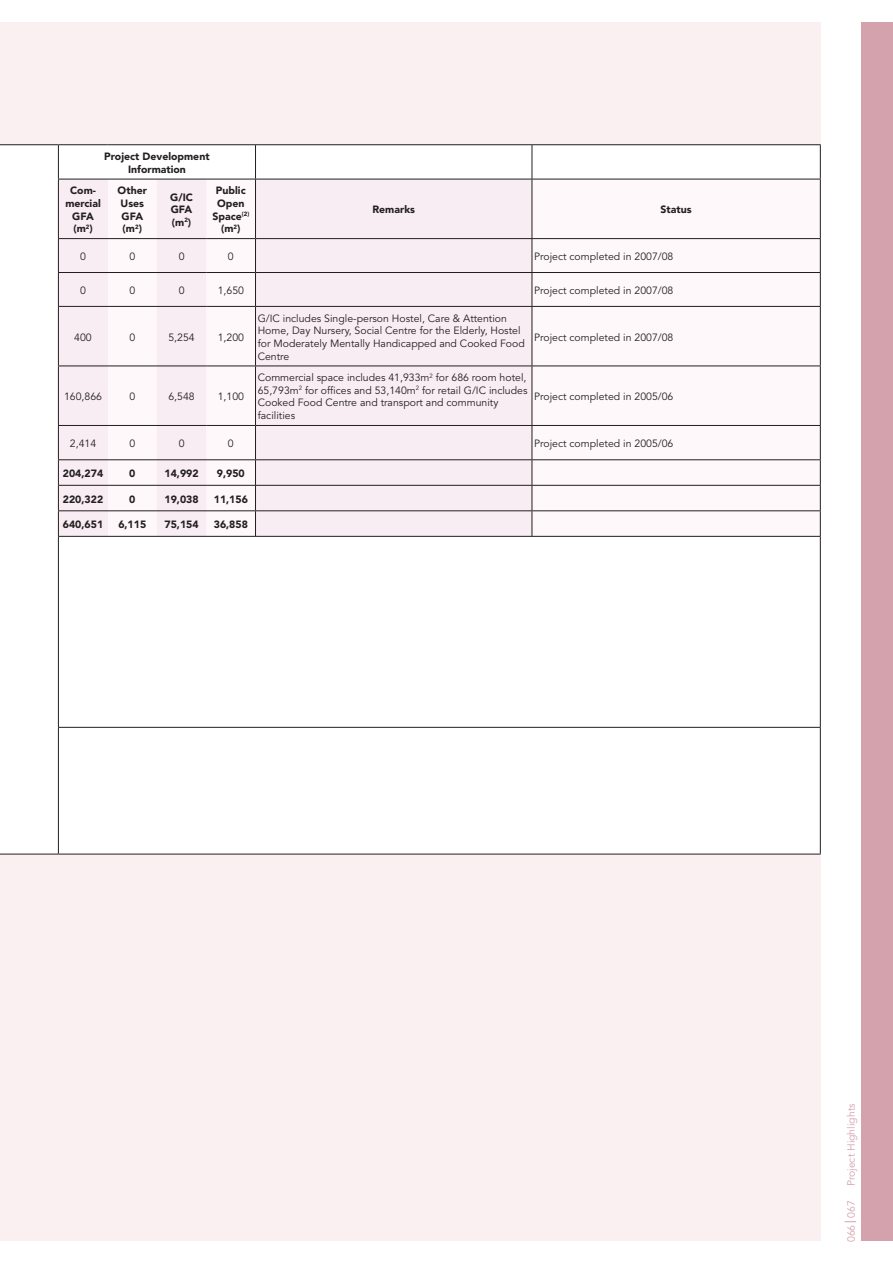
<style>
.page{position:relative;width:893px;height:1263px;background:#fff}
.page>*{position:absolute;margin:0;border:0;box-sizing:border-box;transform-origin:0 0}
.t1{font:10.5px/12.6px "Avenir";color:#231f20}
.t2{font:900 10.5px/12.6px "Avenir";color:#231f20;text-align:center}
.t3{font:10.5px "Avenir";color:#d4a2ad}
</style>
<div class="page">
<div style="left:0;top:0;width:821px;height:1263px;background:#faf0f2"></div>
<div style="left:861px;top:0;width:32px;height:1263px;background:#d4a2ad"></div>
<div style="left:0;top:0;width:893px;height:21px;background:#fff"></div>
<div style="left:0;top:1242px;width:893px;height:21px;background:#fff"></div>
<div style="left:0;top:145px;width:820px;height:709px;background:#fff"></div>
<svg style="left:533px;top:180px;width:287px;height:356px"></svg>
<svg style="left:0;top:179px;width:532px;height:357px"></svg>
<hr style="left:0;top:144px;width:58px;height:1px;background:#231f20">
<hr style="left:58px;top:144px;width:50px;height:1px;background:#231f20">
<hr style="left:58px;top:145px;width:1px;height:34px;background:#231f20">
<hr style="left:108px;top:144px;width:424px;height:1px;background:#231f20">
<hr style="left:255px;top:145px;width:1px;height:34px;background:#231f20">
<hr style="left:532px;top:144px;width:289px;height:1px;background:#231f20">
<hr style="left:532px;top:145px;width:1px;height:34px;background:#231f20">
<hr style="left:820px;top:145px;width:1px;height:34px;background:#231f20">
<hr style="left:58px;top:179px;width:474px;height:1px;background:#231f20">
<hr style="left:255px;top:179px;width:1px;height:59px;background:#231f20">
<hr style="left:532px;top:179px;width:289px;height:1px;background:#231f20">
<hr style="left:532px;top:179px;width:1px;height:59px;background:#231f20">
<hr style="left:820px;top:179px;width:1px;height:59px;background:#231f20">
<hr style="left:58px;top:238px;width:148px;height:1px;background:#231f20">
<hr style="left:255px;top:238px;width:277px;height:1px;background:#231f20">
<hr style="left:255px;top:239px;width:1px;height:33px;background:#231f20">
<hr style="left:532px;top:238px;width:289px;height:1px;background:#231f20">
<hr style="left:532px;top:239px;width:1px;height:33px;background:#231f20">
<hr style="left:820px;top:239px;width:1px;height:33px;background:#231f20">
<hr style="left:255px;top:272px;width:277px;height:1px;background:#231f20">
<hr style="left:255px;top:273px;width:1px;height:33px;background:#231f20">
<hr style="left:532px;top:272px;width:289px;height:1px;background:#231f20">
<hr style="left:532px;top:273px;width:1px;height:33px;background:#231f20">
<hr style="left:820px;top:273px;width:1px;height:33px;background:#231f20">
<hr style="left:255px;top:306px;width:277px;height:1px;background:#231f20">
<hr style="left:255px;top:307px;width:1px;height:59px;background:#231f20">
<hr style="left:532px;top:306px;width:289px;height:1px;background:#231f20">
<hr style="left:532px;top:307px;width:1px;height:59px;background:#231f20">
<hr style="left:820px;top:307px;width:1px;height:59px;background:#231f20">
<hr style="left:255px;top:366px;width:277px;height:1px;background:#231f20">
<hr style="left:255px;top:366px;width:1px;height:59px;background:#231f20">
<hr style="left:532px;top:366px;width:289px;height:1px;background:#231f20">
<hr style="left:532px;top:366px;width:1px;height:59px;background:#231f20">
<hr style="left:820px;top:366px;width:1px;height:59px;background:#231f20">
<hr style="left:255px;top:425px;width:277px;height:1px;background:#231f20">
<hr style="left:255px;top:426px;width:1px;height:33px;background:#231f20">
<hr style="left:532px;top:425px;width:289px;height:1px;background:#231f20">
<hr style="left:532px;top:426px;width:1px;height:33px;background:#231f20">
<hr style="left:820px;top:426px;width:1px;height:33px;background:#231f20">
<hr style="left:58px;top:459px;width:474px;height:1px;background:#231f20">
<hr style="left:532px;top:459px;width:289px;height:1px;background:#231f20">
<hr style="left:58px;top:485px;width:474px;height:1px;background:#231f20">
<hr style="left:532px;top:485px;width:289px;height:1px;background:#231f20">
<hr style="left:58px;top:510px;width:474px;height:1px;background:#231f20">
<svg style="left:255px;top:460px;width:1px;height:76px"></svg>
<hr style="left:532px;top:510px;width:289px;height:1px;background:#231f20">
<svg style="left:532px;top:460px;width:1px;height:76px"></svg>
<svg style="left:820px;top:460px;width:1px;height:76px"></svg>
<hr style="left:58px;top:536px;width:763px;height:1px;background:#231f20">
<hr style="left:58px;top:727px;width:763px;height:1px;background:#231f20">
<hr style="left:58px;top:272px;width:148px;height:1px;background:#231f20">
<hr style="left:58px;top:306px;width:148px;height:1px;background:#231f20">
<hr style="left:58px;top:366px;width:148px;height:1px;background:#231f20">
<hr style="left:58px;top:425px;width:148px;height:1px;background:#231f20">
<hr style="left:820px;top:537px;width:1px;height:190px;background:#231f20">
<hr style="left:820px;top:728px;width:1px;height:126px;background:#231f20">
<hr style="left:0;top:854px;width:58px;height:1px;background:#231f20">
<hr style="left:58px;top:179px;width:1px;height:59px;background:#231f20">
<hr style="left:58px;top:239px;width:1px;height:33px;background:#231f20">
<hr style="left:58px;top:273px;width:1px;height:33px;background:#231f20">
<hr style="left:58px;top:307px;width:1px;height:59px;background:#231f20">
<hr style="left:58px;top:366px;width:1px;height:59px;background:#231f20">
<hr style="left:58px;top:426px;width:1px;height:33px;background:#231f20">
<svg style="left:58px;top:460px;width:1px;height:76px"></svg>
<hr style="left:58px;top:537px;width:1px;height:190px;background:#231f20">
<hr style="left:58px;top:728px;width:1px;height:126px;background:#231f20">
<hr style="left:206px;top:238px;width:49px;height:1px;background:#231f20">
<hr style="left:206px;top:272px;width:49px;height:1px;background:#231f20">
<hr style="left:206px;top:306px;width:49px;height:1px;background:#231f20">
<hr style="left:206px;top:366px;width:49px;height:1px;background:#231f20">
<hr style="left:206px;top:425px;width:49px;height:1px;background:#231f20">
<hr style="left:58px;top:854px;width:763px;height:1px;background:#231f20">
<p class="t2" style="left:104px;top:151px;width:107px">Project Development<br>Information</p>
<p class="t2" style="left:65px;top:185px;width:37px">Com&shy;mercial<br>GFA (m<sup>2</sup>)</p>
<p class="t2" style="left:118px;top:185px;width:31px;text-align:left">Other<br>Uses<br>GFA (m<sup>2</sup>)</p>
<p class="t2" style="left:170px;top:192px;width:24px;text-align:justify">G/IC GFA (m<sup>2</sup>)</p>
<p class="t2" style="left:212px;top:185px;width:38px">Public<br>Open<br>Space<sup>(2) </sup>(m<sup>2</sup>)</p>
<p class="t2" style="left:372px;top:204px;width:44px">Remarks</p>
<p class="t2" style="left:661px;top:204px;width:33px">Status</p>
<p class="t1" style="left:80px;top:251px;width:7px">0</p>
<p class="t1" style="left:129px;top:251px;width:7px">0</p>
<p class="t1" style="left:179px;top:251px;width:7px">0</p>
<p class="t1" style="left:228px;top:251px;width:7px">0</p>
<p class="t1" style="left:534px;top:251px;width:141px">Project completed in 2007/08</p>
<p class="t1" style="left:80px;top:285px;width:7px">0</p>
<p class="t1" style="left:129px;top:285px;width:7px">0</p>
<p class="t1" style="left:179px;top:285px;width:7px">0</p>
<p class="t1" style="left:218px;top:285px;width:28px">1,650</p>
<p class="t1" style="left:534px;top:285px;width:141px">Project completed in 2007/08</p>
<p class="t1" style="left:74px;top:332px;width:19px">400</p>
<p class="t1" style="left:129px;top:332px;width:7px">0</p>
<p class="t1" style="left:168px;top:332px;width:28px">5,254</p>
<p class="t1" style="left:218px;top:332px;width:28px">1,200</p>
<p class="t1" style="left:258px;top:313px;width:269px">G/IC includes Single-person Hostel, Care &amp; Attention Home, Day Nursery, Social Centre for the Elderly, Hostel for Moderately Mentally Handicapped and Cooked Food Centre</p>
<p class="t1" style="left:534px;top:332px;width:141px">Project completed in 2007/08</p>
<p class="t1" style="left:64px;top:391px;width:39px">160,866</p>
<p class="t1" style="left:129px;top:391px;width:7px">0</p>
<p class="t1" style="left:168px;top:391px;width:28px">6,548</p>
<p class="t1" style="left:218px;top:391px;width:28px">1,100</p>
<p class="t1" style="left:258px;top:372px;width:271px">Commercial space includes 41,933m<sup>2</sup> for 686 room hotel, 65,793m<sup>2</sup> for offices and 53,140m<sup>2</sup> for retail G/IC includes Cooked Food Centre and transport and community facilities</p>
<p class="t1" style="left:534px;top:391px;width:141px">Project completed in 2005/06</p>
<p class="t1" style="left:70px;top:438px;width:28px">2,414</p>
<p class="t1" style="left:129px;top:438px;width:7px">0</p>
<p class="t1" style="left:179px;top:438px;width:7px">0</p>
<p class="t1" style="left:228px;top:438px;width:7px">0</p>
<p class="t1" style="left:534px;top:438px;width:141px">Project completed in 2005/06</p>
<p class="t2" style="left:63px;top:468px;width:42px">204,274</p>
<p class="t2" style="left:129px;top:468px;width:8px">0</p>
<p class="t2" style="left:164px;top:468px;width:36px">14,992</p>
<p class="t2" style="left:217px;top:468px;width:29px">9,950</p>
<p class="t2" style="left:63px;top:493px;width:42px">220,322</p>
<p class="t2" style="left:129px;top:493px;width:8px">0</p>
<p class="t2" style="left:164px;top:493px;width:36px">19,038</p>
<p class="t2" style="left:214px;top:493px;width:36px">11,156</p>
<p class="t2" style="left:63px;top:519px;width:42px">640,651</p>
<p class="t2" style="left:118px;top:519px;width:29px">6,115</p>
<p class="t2" style="left:164px;top:519px;width:36px">75,154</p>
<p class="t2" style="left:214px;top:519px;width:36px">36,858</p>
<p class="t3" style="left:847px;top:1186px;width:84px;rotate:-90deg">Project Highlights</p>
<p class="t3" style="left:847px;top:1218px;width:19px;rotate:-90deg">067</p>
<p class="t3" style="left:847px;top:1242px;width:18px;rotate:-90deg">066</p>
</div>
